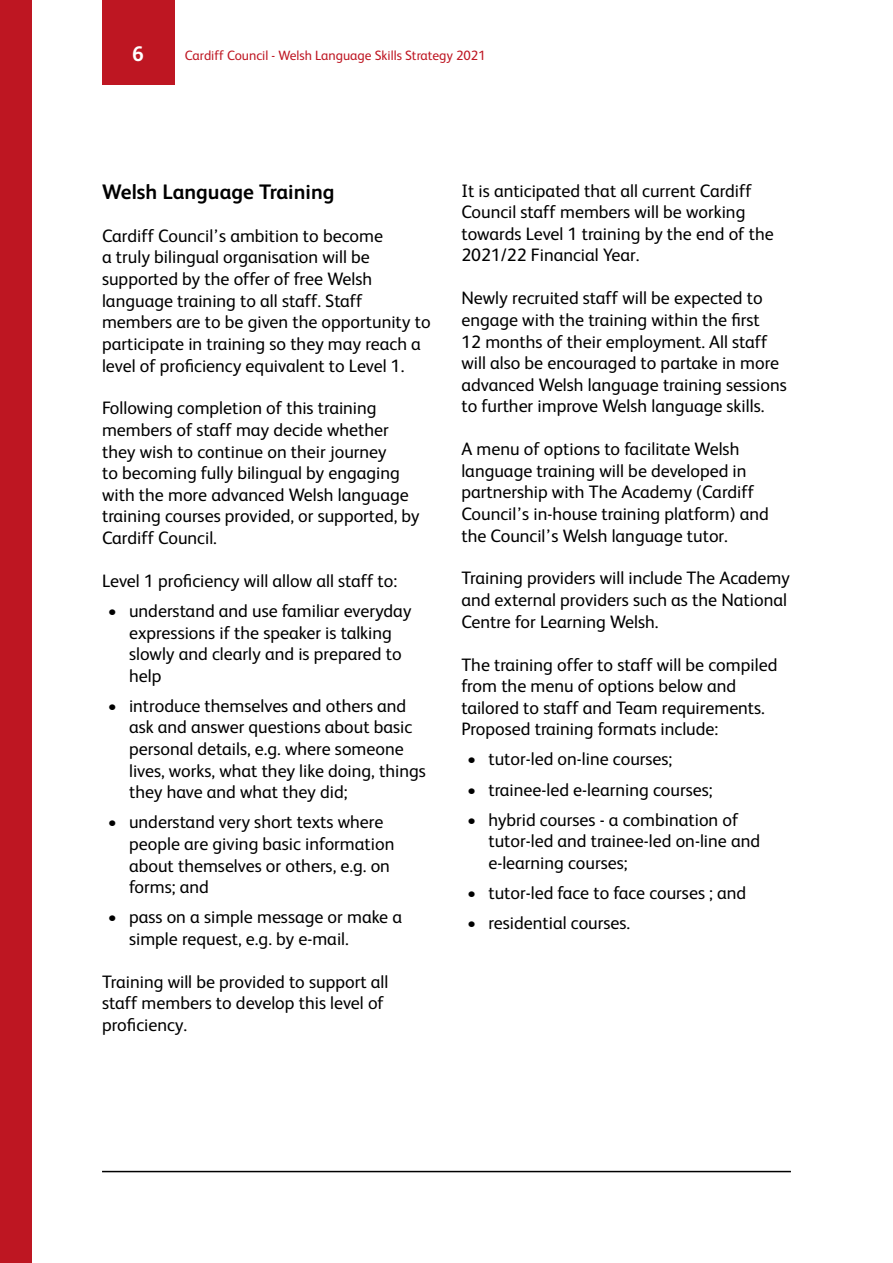
<style>
.page{position:relative;width:893px;height:1263px;background:#fff}
.page>*{position:absolute;margin:0;border:0;box-sizing:border-box;transform-origin:0 0}
.t1{font:700 21px "FS Albert";color:#000}
.t2{font:700 21px "FS Albert";color:#fff}
.t3{font:18px/21.6px "FS Albert";color:#000}
.t4{font:13.5px "FS Albert";color:#be1622}
</style>
<div class="page">
<div style="left:102px;top:0;width:72px;height:85px;background:#be1622"></div>
<div style="left:0;top:0;width:32px;height:1263px;background:#be1622"></div>
<hr style="left:102px;top:1171px;width:689px;height:1px;background:#000">
<p class="t2" style="left:132px;top:39px;width:13px">6</p>
<p class="t4" style="left:185px;top:47px;width:302px">Cardiff Council - Welsh Language Skills Strategy 2021</p>
<p class="t1" style="left:102px;top:178px;width:234px">Welsh Language Training</p>
<p class="t3" style="left:102px;top:224px;width:330px">Cardiff Council’s ambition to become<br>a truly bilingual organisation will be supported by the offer of free Welsh language training to all staff. Staff members are to be given the opportunity to participate in training so they may reach a level of proficiency equivalent to Level 1.</p>
<p class="t3" style="left:102px;top:396px;width:319px">Following completion of this training members of staff may decide whether they wish to continue on their journey<br>to becoming fully bilingual by engaging with the more advanced Welsh language training courses provided, or supported, by Cardiff Council.</p>
<p class="t3" style="left:102px;top:569px;width:297px">Level 1 proficiency will allow all staff to:</p>
<p class="t3" style="left:129px;top:599px;width:284px;text-indent:-21px">• understand and use familiar everyday expressions if the speaker is talking slowly and clearly and is prepared to help</p>
<p class="t3" style="left:129px;top:694px;width:298px;text-indent:-21px">• introduce themselves and others and ask and answer questions about basic personal details, e.g. where someone lives, works, what they like doing, things they have and what they did;</p>
<p class="t3" style="left:129px;top:810px;width:267px;text-indent:-21px">• understand very short texts where people are giving basic information about themselves or others, e.g. on forms; and</p>
<p class="t3" style="left:129px;top:905px;width:275px;text-indent:-21px">• pass on a simple message or make a simple request, e.g. by e-mail.</p>
<p class="t3" style="left:102px;top:970px;width:288px">Training will be provided to support all staff members to develop this level of proficiency.</p>
<p class="t3" style="left:461px;top:179px;width:314px">It is anticipated that all current Cardiff Council staff members will be working towards Level 1 training by the end of the 2021/22 Financial Year.</p>
<p class="t3" style="left:461px;top:286px;width:327px">Newly recruited staff will be expected to engage with the training within the first<br>12 months of their employment. All staff will also be encouraged to partake in more advanced Welsh language training sessions to further improve Welsh language skills.</p>
<p class="t3" style="left:461px;top:437px;width:309px">A menu of options to facilitate Welsh language training will be developed in partnership with The Academy (Cardiff Council’s in-house training platform) and the Council’s Welsh language tutor.</p>
<p class="t3" style="left:461px;top:567px;width:330px">Training providers will include The Academy and external providers such as the National<br>Centre for Learning Welsh.</p>
<p class="t3" style="left:461px;top:653px;width:317px">The training offer to staff will be compiled from the menu of options below and tailored to staff and Team requirements.<br>Proposed training formats include:</p>
<p class="t3" style="left:467px;top:748px;width:207px">• tutor-led on-line courses;</p>
<p class="t3" style="left:467px;top:778px;width:247px">• trainee-led e-learning courses;</p>
<p class="t3" style="left:488px;top:808px;width:273px;text-indent:-21px">• hybrid courses - a combination of tutor-led and trainee-led on-line and e-learning courses;</p>
<p class="t3" style="left:467px;top:881px;width:281px">• tutor-led face to face courses ; and</p>
<p class="t3" style="left:467px;top:911px;width:165px">• residential courses.</p>
</div>
